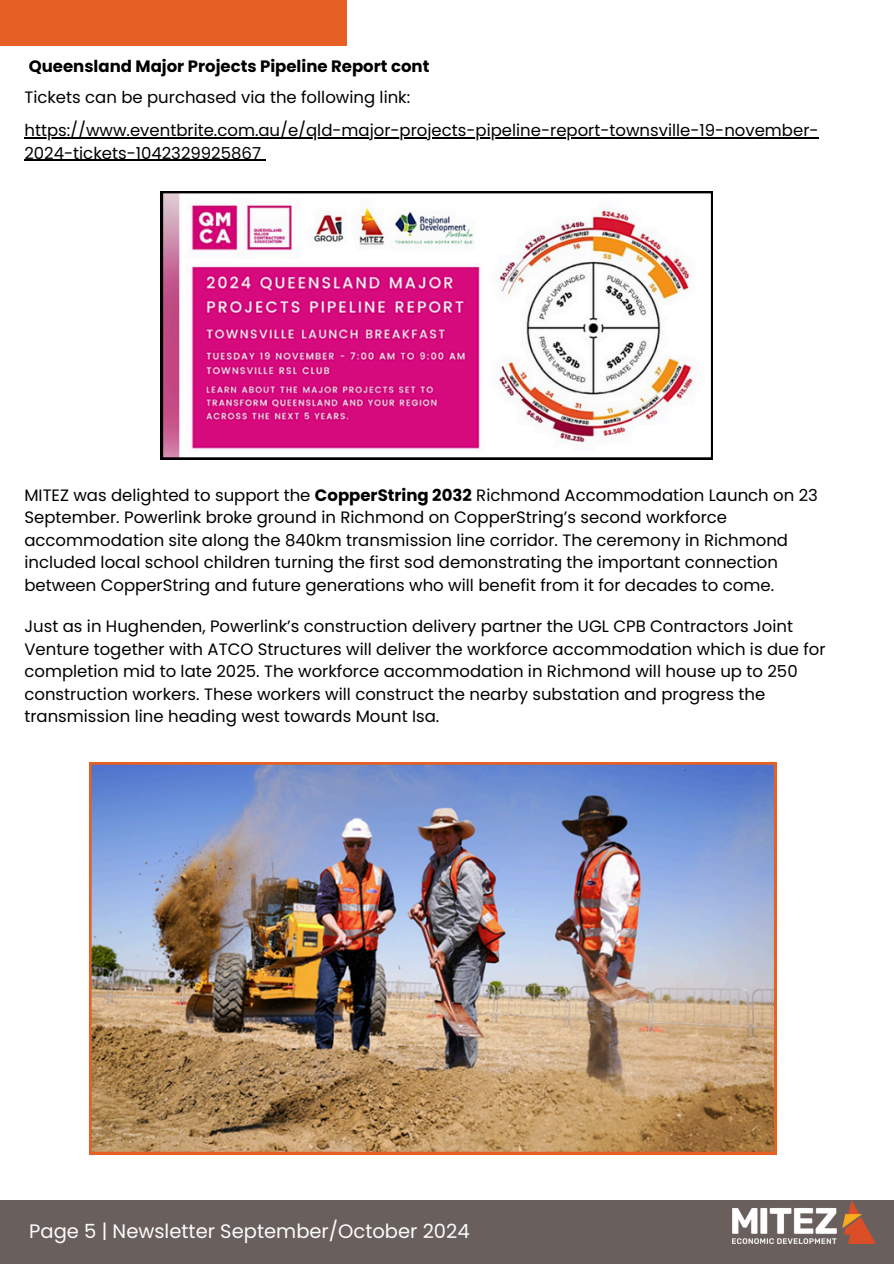
<style>
.page{position:relative;width:894px;height:1264px;background:#fff}
.page>*{position:absolute;margin:0;border:0;box-sizing:border-box;transform-origin:0 0}
.t1{font:19.5px "Poppins";color:#fcfcfc}
.t2{font:16.5px/22.5px "Poppins";color:#000}
.t3{font:700 16.5px "Poppins";color:#000}
.s1{font-weight:700}
</style>
<div class="page">
<div style="left:0;top:0;width:346px;height:45px;background:#e76023"></div>
<div style="left:0;top:1199px;width:893px;height:64px;background:#695f5c"></div>
<img style="left:732px;top:1199px;width:143px;height:44px">
<img style="left:161px;top:191px;width:551px;height:268px">
<img style="left:89px;top:762px;width:687px;height:391px">
<hr style="left:24px;top:137px;width:794px;height:1px;background:#000">
<hr style="left:24px;top:160px;width:237px;height:1px;background:#000">
<p class="t3" style="left:29px;top:54px;width:402px">Queensland Major Projects Pipeline Report cont</p>
<p class="t2" style="left:24px;top:86px;width:387px">Tickets can be purchased via the following link:</p>
<p class="t2" style="left:24px;top:119px;width:795px">https://www.eventbrite.com.au/e/qld-major-projects-pipeline-report-townsville-19-november-<br>2024-tickets-1042329925867</p>
<p class="t2" style="left:24px;top:483px;width:794px">MITEZ was delighted to support the <span class="s1">CopperString 2032</span> Richmond Accommodation Launch on 23<br>September. Powerlink broke ground in Richmond on CopperString’s second workforce accommodation site along the 840km transmission line corridor. The ceremony in Richmond included local school children turning the first sod demonstrating the important connection between CopperString and future generations who will benefit from it for decades to come.</p>
<p class="t2" style="left:24px;top:615px;width:802px">Just as in Hughenden, Powerlink’s construction delivery partner the UGL CPB Contractors Joint Venture together with ATCO Structures will deliver the workforce accommodation which is due for completion mid to late 2025. The workforce accommodation in Richmond will house up to 250 construction workers. These workers will construct the nearby substation and progress the transmission line heading west towards Mount Isa.</p>
<p class="t1" style="left:29px;top:1216px;width:442px">Page 5 | Newsletter September/October 2024</p>
</div>
